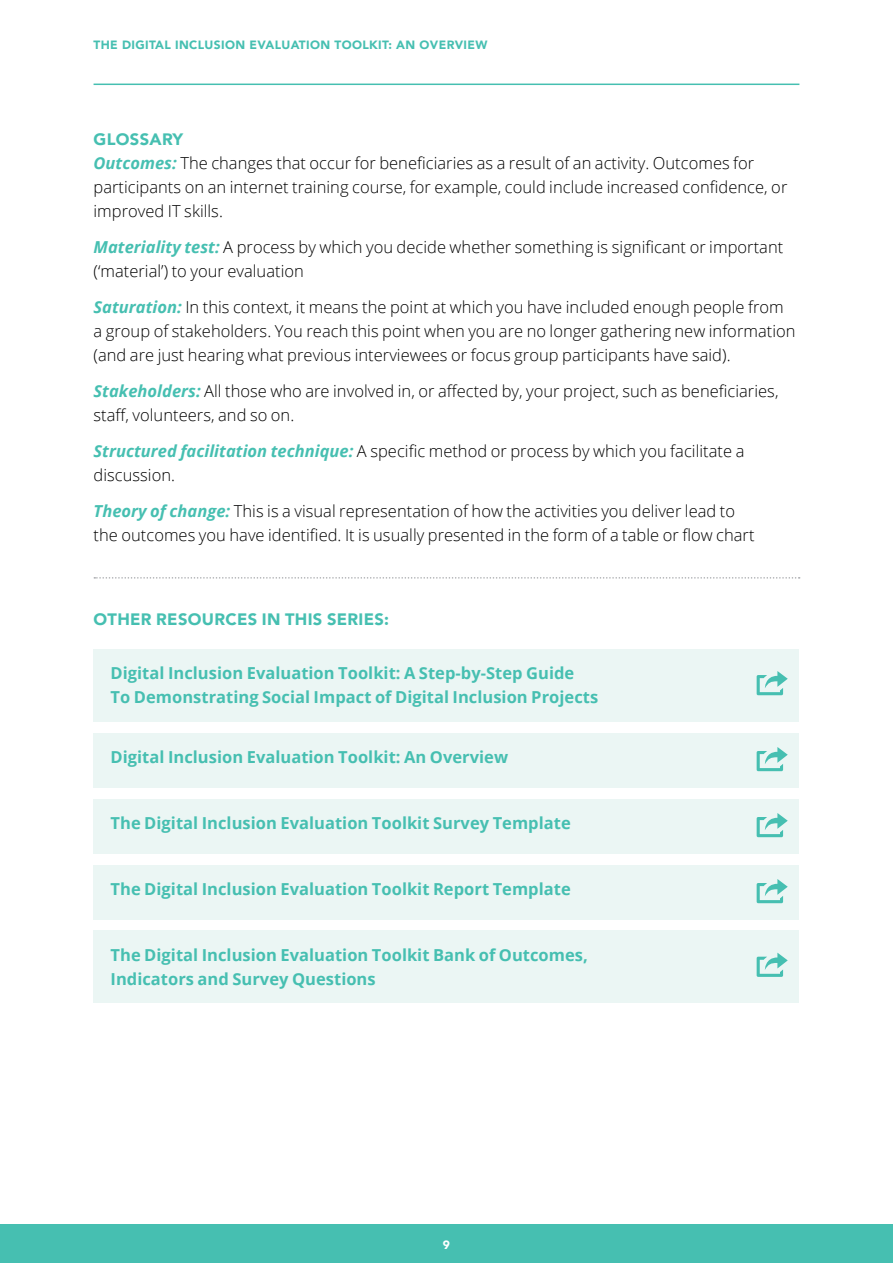
<style>
.page{position:relative;width:893px;height:1263px;background:#fff}
.page>*{position:absolute;margin:0;border:0;box-sizing:border-box;transform-origin:0 0}
.Body_copy_-_OpenSans{font:300 16.5px/24px "Open Sans";color:#000}
.Body_copy_-_OpenSans-2{font:700 16.5px/24px "Open Sans";color:#46bfb1}
.H2_-_Subhead{font:900 16.5px "Avenir";letter-spacing:.02em;color:#46bfb1}
.t1{font:900 12px "Avenir";letter-spacing:.03em;color:#46bfb1}
.t2{font:900 12px "Avenir";color:#fff}
.s1{font-weight:700;font-style:italic;color:#46bfb1}
</style>
<div class="page">
<div style="left:0;top:1225px;width:893px;height:38px;background:#46bfb1"></div>
<hr style="left:94px;top:84px;width:705px;height:1px;background:#46bfb1">
<div style="left:94px;top:649px;width:705px;height:72px;background:#ebf6f4"></div>
<svg style="left:757px;top:671px;width:31px;height:24px"></svg>
<div style="left:94px;top:733px;width:705px;height:54px;background:#ebf6f4"></div>
<svg style="left:757px;top:747px;width:31px;height:24px"></svg>
<div style="left:94px;top:799px;width:705px;height:54px;background:#ebf6f4"></div>
<svg style="left:757px;top:813px;width:31px;height:24px"></svg>
<div style="left:94px;top:865px;width:705px;height:54px;background:#ebf6f4"></div>
<svg style="left:757px;top:879px;width:31px;height:24px"></svg>
<div style="left:94px;top:931px;width:705px;height:72px;background:#ebf6f4"></div>
<svg style="left:757px;top:953px;width:31px;height:24px"></svg>
<svg style="left:94px;top:577px;width:706px;height:2px"></svg>
<p class="t1" style="left:94px;top:34px;width:395px">THE DIGITAL INCLUSION EVALUATION TOOLKIT: AN OVERVIEW</p>
<h2 class="H2_-_Subhead" style="left:94px;top:125px;width:91px">GLOSSARY</h2>
<p class="Body_copy_-_OpenSans" style="left:94px;top:151px;width:695px"><span class="s1">Outcomes:</span> The changes that occur for beneficiaries as a result of an activity. Outcomes for participants on an internet training course, for example, could include increased confidence, or improved IT skills.</p>
<p class="Body_copy_-_OpenSans" style="left:94px;top:235px;width:691px"><span class="s1">Materiality test:</span> A process by which you decide whether something is significant or important (‘material’) to your evaluation</p>
<p class="Body_copy_-_OpenSans" style="left:94px;top:295px;width:704px"><span class="s1">Saturation:</span> In this context, it means the point at which you have included enough people from a group of stakeholders. You reach this point when you are no longer gathering new information (and are just hearing what previous interviewees or focus group participants have said).</p>
<p class="Body_copy_-_OpenSans" style="left:94px;top:379px;width:686px"><span class="s1">Stakeholders:</span> All those who are involved in, or affected by, your project, such as beneficiaries, staff, volunteers, and so on.</p>
<p class="Body_copy_-_OpenSans" style="left:94px;top:439px;width:652px"><span class="s1">Structured facilitation technique:</span> A specific method or process by which you facilitate a discussion.</p>
<p class="Body_copy_-_OpenSans" style="left:94px;top:499px;width:663px"><span class="s1">Theory of change:</span> This is a visual representation of how the activities you deliver lead to the outcomes you have identified. It is usually presented in the form of a table or flow chart</p>
<h2 class="H2_-_Subhead" style="left:94px;top:605px;width:297px">OTHER RESOURCES IN THIS SERIES:</h2>
<p class="Body_copy_-_OpenSans-2" style="left:111px;top:661px;width:489px">Digital Inclusion Evaluation Toolkit: A Step-by-Step Guide<br>To Demonstrating Social Impact of Digital Inclusion Projects</p>
<p class="Body_copy_-_OpenSans-2" style="left:111px;top:745px;width:399px">Digital Inclusion Evaluation Toolkit: An Overview</p>
<p class="Body_copy_-_OpenSans-2" style="left:111px;top:811px;width:462px">The Digital Inclusion Evaluation Toolkit Survey Template</p>
<p class="Body_copy_-_OpenSans-2" style="left:111px;top:877px;width:462px">The Digital Inclusion Evaluation Toolkit Report Template</p>
<p class="Body_copy_-_OpenSans-2" style="left:111px;top:943px;width:479px">The Digital Inclusion Evaluation Toolkit Bank of Outcomes,<br>Indicators and Survey Questions</p>
<p class="t2" style="left:443px;top:1234px;width:9px">9</p>
</div>
